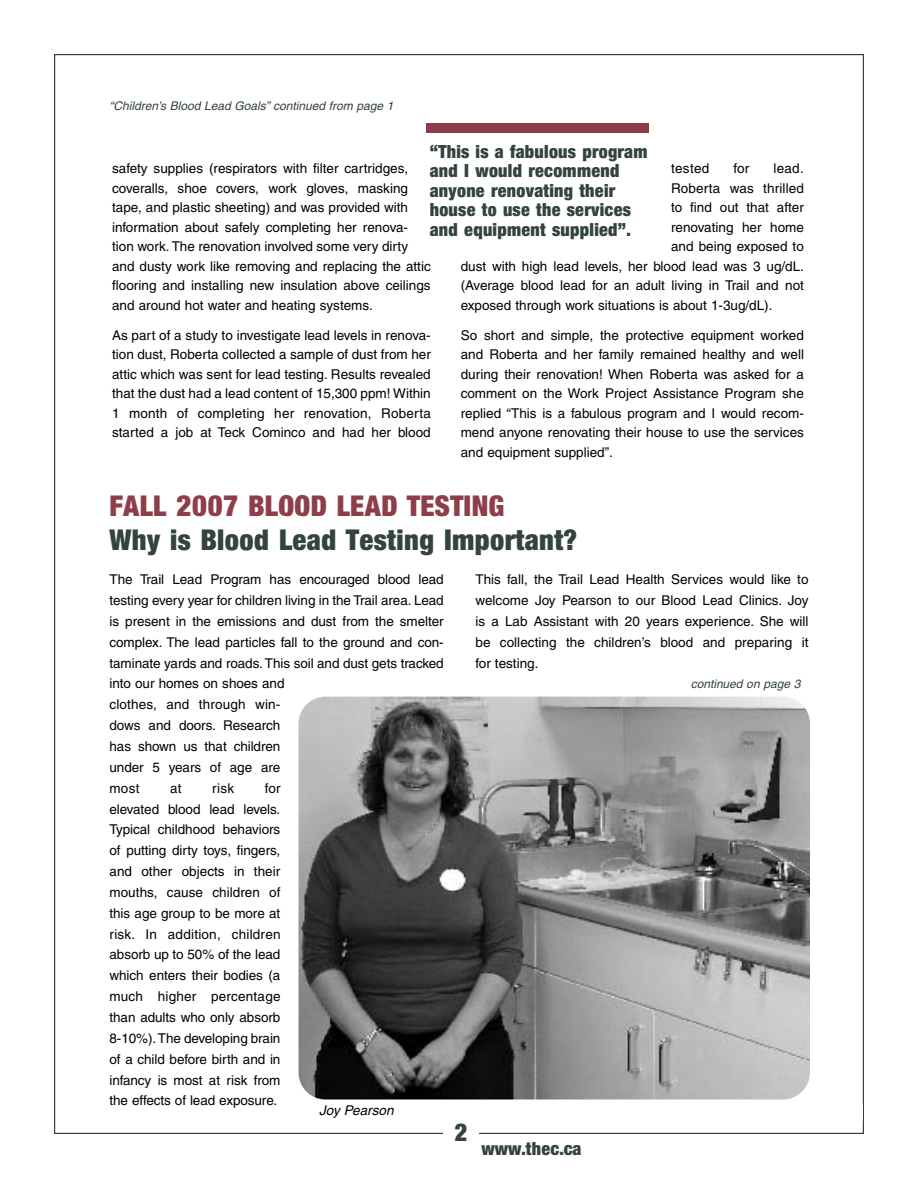
<style>
.page{position:relative;width:918px;height:1188px;background:#fff}
.page>*{position:absolute;margin:0;border:0;box-sizing:border-box;transform-origin:0 0}
.t1{font:28.5px "Harvest";letter-spacing:.015em;color:#334340}
.t2{font:28.5px "Harvest";letter-spacing:.015em;color:#8e3e49}
.t3{font:24px "Harvest";color:#334340}
.t4{font:18px/19.5px "Harvest";letter-spacing:.015em;color:#334340}
.t5{font:13.5px/20.9px "Helvetica";color:#000;text-align:justify}
.t6{font:italic 13.5px "Helvetica";color:#000}
.t7{font:italic 12px "Helvetica";color:#334340}
</style>
<div class="page">
<img style="left:298px;top:697px;width:512px;height:403px">
<div style="left:427px;top:123px;width:222px;height:9px;background:#8e3e49"></div>
<p class="t7" style="left:110px;top:101px;width:285px">“Children’s Blood Lead Goals” continued from page 1</p>
<h3 class="t4" style="left:430px;top:142px;width:219px">“This is a fabulous program and I would recommend anyone renovating their house to use the services and equipment supplied”.</h3>
<p class="t5" style="left:112px;top:160px;width:320px;line-height:19.5px;text-align:left">safety supplies (respirators with filter cartridges, coveralls, shoe covers, work gloves, masking tape, and plastic sheeting) and was provided with information about safely completing her renova&shy;tion work. The renovation involved some very dirty and dusty work like removing and replacing the attic flooring and installing new insulation above ceilings and around hot water and heating systems.</p>
<p class="t5" style="left:112px;top:326px;width:320px;line-height:19.5px">As part of a study to investigate lead levels in renova&shy;tion dust, Roberta collected a sample of dust from her attic which was sent for lead testing. Results revealed that the dust had a lead content of 15,300 ppm! Within 1 month of completing her renovation, Roberta started a job at Teck Cominco and had her blood</p>
<p class="t5" style="left:671px;top:159px;width:40px">tested</p>
<p class="t5" style="left:733px;top:159px;width:17px">for</p>
<p class="t5" style="left:773px;top:159px;width:32px">lead.</p>
<p class="t5" style="left:671px;top:179px;width:134px">Roberta was thrilled</p>
<p class="t5" style="left:671px;top:198px;width:134px">to find out that after</p>
<p class="t5" style="left:671px;top:218px;width:134px">renovating her home</p>
<p class="t5" style="left:671px;top:237px;width:134px">and being exposed to</p>
<p class="t5" style="left:461px;top:257px;width:345px">dust with high lead levels, her blood lead was 3 ug/dL.</p>
<p class="t5" style="left:461px;top:276px;width:345px">(Average blood lead for an adult living in Trail and not</p>
<p class="t5" style="left:461px;top:296px;width:313px">exposed through work situations is about 1-3ug/dL).</p>
<p class="t5" style="left:461px;top:326px;width:345px;line-height:19.5px">So short and simple, the protective equipment worked and Roberta and her family remained healthy and well during their renovation! When Roberta was asked for a comment on the Work Project Assistance Program she replied “This is a fabulous program and I would recom&shy;mend anyone renovating their house to use the services and equipment supplied”.</p>
<h1 class="t2" style="left:110px;top:489px;width:396px">FALL 2007 BLOOD LEAD TESTING</h1>
<h1 class="t1" style="left:110px;top:524px;width:469px">Why is Blood Lead Testing Important?</h1>
<p class="t5" style="left:109px;top:570px;width:336px;text-align:left">The Trail Lead Program has encouraged blood lead testing every year for children living in the Trail area. Lead is present in the emissions and dust from the smelter complex. The lead particles fall to the ground and con&shy;taminate yards and roads. This soil and dust gets tracked into our homes on shoes and<br>clothes, and through win-<br>dows and doors. Research<br>has shown us that children<br>under 5 years of age are<br>most</p>
<p class="t5" style="left:109px;top:779px;width:173px;text-indent:155px">for elevated blood lead levels.<br>Typical childhood behaviors of putting dirty toys, fingers, and other objects in their mouths, cause children of this age group to be more at risk. In addition, children absorb up to 50% of the lead which enters their bodies (a much higher percentage than adults who only absorb 8-10%).The developing brain of a child before birth and in infancy is most at risk from the effects of lead exposure.</p>
<p class="t5" style="left:170px;top:779px;width:13px">at</p>
<p class="t5" style="left:212px;top:779px;width:23px">risk</p>
<p class="t6" style="left:319px;top:1105px;width:76px">Joy Pearson</p>
<p class="t5" style="left:475px;top:570px;width:335px">This fall, the Trail Lead Health Services would like to welcome Joy Pearson to our Blood Lead Clinics. Joy is a Lab Assistant with 20 years experience. She will be collecting the children’s blood and preparing it for testing.</p>
<p class="t7" style="left:691px;top:680px;width:111px">continued on page 3</p>
<h2 class="t3" style="left:455px;top:1118px;width:14px">2</h2>
<h3 class="t4" style="left:482px;top:1139px;width:101px">www.thec.ca</h3>
</div>
